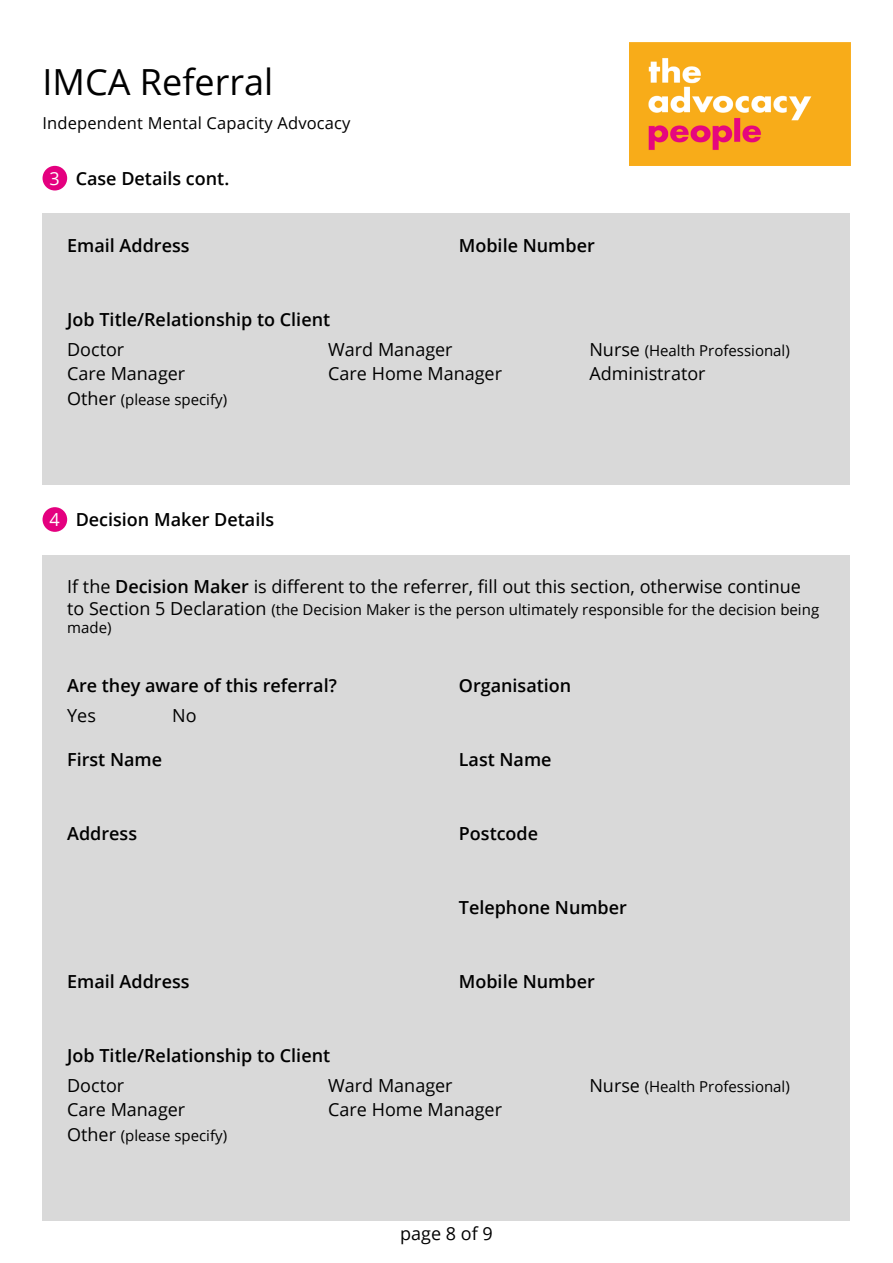
<style>
.page{position:relative;width:893px;height:1263px;background:#fff}
.page>*{position:absolute;margin:0;border:0;box-sizing:border-box;transform-origin:0 0}
.t1{font:36px "Open Sans";color:#000}
.t2{font:600 18px "Open Sans";color:#000}
.t3{font:18px/24.6px "Open Sans";color:#000}
.t4{font:16.5px "Open Sans";letter-spacing:.01em;color:#000}
.t5{font:15px/18px "Open Sans";color:#000}
.s1{font-weight:400;color:#fff}
.s2{font-size:18px}
.s3{font-weight:600}
</style>
<div class="page">
<img style="left:629px;top:43px;width:221px;height:123px">
<div style="left:43px;top:507px;width:24px;height:25px;background:#e4007f;border-radius:50%"></div>
<div style="left:43px;top:166px;width:24px;height:24px;background:#e4007f;border-radius:50%"></div>
<div style="left:43px;top:554px;width:807px;height:666px;background:#d9d9d9"></div>
<div style="left:43px;top:213px;width:807px;height:271px;background:#d9d9d9"></div>
<h1 class="t1" style="left:43px;top:57px;width:232px">IMCA Referral</h1>
<p class="t4" style="left:43px;top:112px;width:310px">Independent Mental Capacity Advocacy</p>
<p class="t2" style="left:49px;top:166px;width:181px"><span class="s1">3</span> Case Details cont.</p>
<p class="t2" style="left:67px;top:233px;width:124px">Email Address</p>
<p class="t2" style="left:459px;top:233px;width:137px">Mobile Number</p>
<p class="t2" style="left:67px;top:307px;width:265px">Job Title/Relationship to Client</p>
<p class="t3" style="left:67px;top:336px;width:120px">Doctor<br>Care Manager</p>
<p class="t5" style="left:589px;top:341px;width:202px"><span class="s2">Nurse</span> (Health Professional)</p>
<p class="t3" style="left:328px;top:336px;width:126px">Ward Manager</p>
<p class="t3" style="left:328px;top:361px;width:175px">Care Home Manager</p>
<p class="t3" style="left:589px;top:361px;width:118px">Administrator</p>
<p class="t5" style="left:67px;top:390px;width:161px"><span class="s2">Other</span> (please specify)</p>
<p class="t2" style="left:49px;top:507px;width:226px"><span class="s1">4</span> Decision Maker Details</p>
<p class="t3" style="left:67px;top:574px;width:735px">If the <span class="s3">Decision Maker</span> is different to the referrer, fill out this section, otherwise continue</p>
<p class="t5" style="left:67px;top:600px;width:753px"><span class="s2">to Section 5 Declaration</span> (the Decision Maker is the person ultimately responsible for the decision being made)</p>
<p class="t2" style="left:67px;top:673px;width:271px">Are they aware of this referral?</p>
<p class="t3" style="left:67px;top:702px;width:30px">Yes</p>
<p class="t3" style="left:172px;top:702px;width:26px">No</p>
<p class="t2" style="left:459px;top:673px;width:114px">Organisation</p>
<p class="t2" style="left:67px;top:747px;width:96px">First Name</p>
<p class="t2" style="left:459px;top:747px;width:94px">Last Name</p>
<p class="t2" style="left:67px;top:821px;width:71px">Address</p>
<p class="t2" style="left:459px;top:821px;width:81px">Postcode</p>
<p class="t2" style="left:67px;top:969px;width:124px">Email Address</p>
<p class="t2" style="left:459px;top:895px;width:170px">Telephone Number</p>
<p class="t2" style="left:459px;top:969px;width:137px">Mobile Number</p>
<p class="t2" style="left:67px;top:1043px;width:265px">Job Title/Relationship to Client</p>
<p class="t3" style="left:67px;top:1072px;width:120px">Doctor<br>Care Manager</p>
<p class="t5" style="left:589px;top:1077px;width:202px"><span class="s2">Nurse</span> (Health Professional)</p>
<p class="t3" style="left:328px;top:1072px;width:126px">Ward Manager</p>
<p class="t3" style="left:328px;top:1097px;width:175px">Care Home Manager</p>
<p class="t5" style="left:67px;top:1126px;width:161px"><span class="s2">Other</span> (please specify)</p>
<p class="t3" style="left:400px;top:1220px;width:94px">page 8 of 9</p>
</div>
